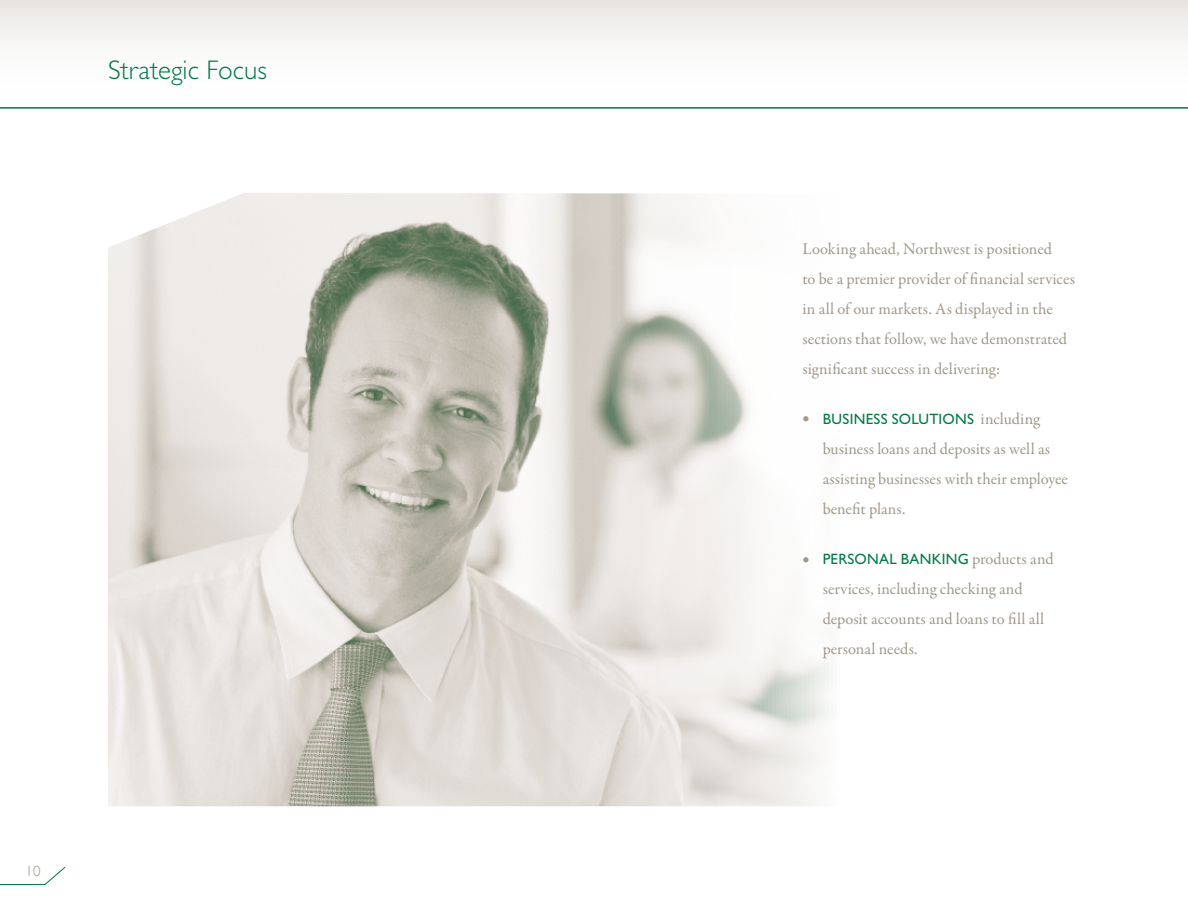
<style>
.page{position:relative;width:1188px;height:918px;background:#fff}
.page>*{position:absolute;margin:0;border:0;box-sizing:border-box;transform-origin:0 0}
.t1{font:300 27px "Gill Sans Std";color:#007a46}
.t2{font:16.5px/30px "Garamond Premr Pro";color:#a2978a}
.t3{font:15px "Gill Sans Std";letter-spacing:.015em;color:#007a46}
.t4{font:300 15px "Gill Sans Std";color:#a2978a}
.s1{font-family:"Garamond Premr Pro";font-size:16.5px;color:#a2978a}
</style>
<div class="page">
<svg style="left:0;top:867px;width:66px;height:18px"></svg>
<svg style="left:0;top:0;width:1188px;height:109px"></svg>
<img style="left:108px;top:193px;width:721px;height:613px">
<h1 class="t1" style="left:108px;top:54px;width:160px">Strategic Focus</h1>
<p class="t4" style="left:26px;top:863px;width:16px">10</p>
<p class="t2" style="left:802px;top:234px;width:274px">Looking ahead, Northwest is positioned<br>to be a premier provider of financial services in all of our markets. As displayed in the sections that follow, we have demonstrated significant success in delivering:</p>
<p class="t3" style="left:802px;top:410px;width:71px"><span class="s1">•</span> BUSINESS</p>
<p class="t3" style="left:892px;top:410px;width:150px">SOLUTIONS <span class="s1">including</span></p>
<p class="t2" style="left:823px;top:434px;width:247px">business loans and deposits as well as assisting businesses with their employee benefit plans.</p>
<p class="t3" style="left:803px;top:551px;width:253px"><span class="s1">•</span> PERSONAL BANKING <span class="s1">products and</span></p>
<p class="t2" style="left:823px;top:574px;width:223px">services, including checking and deposit accounts and loans to fill all personal needs.</p>
</div>
